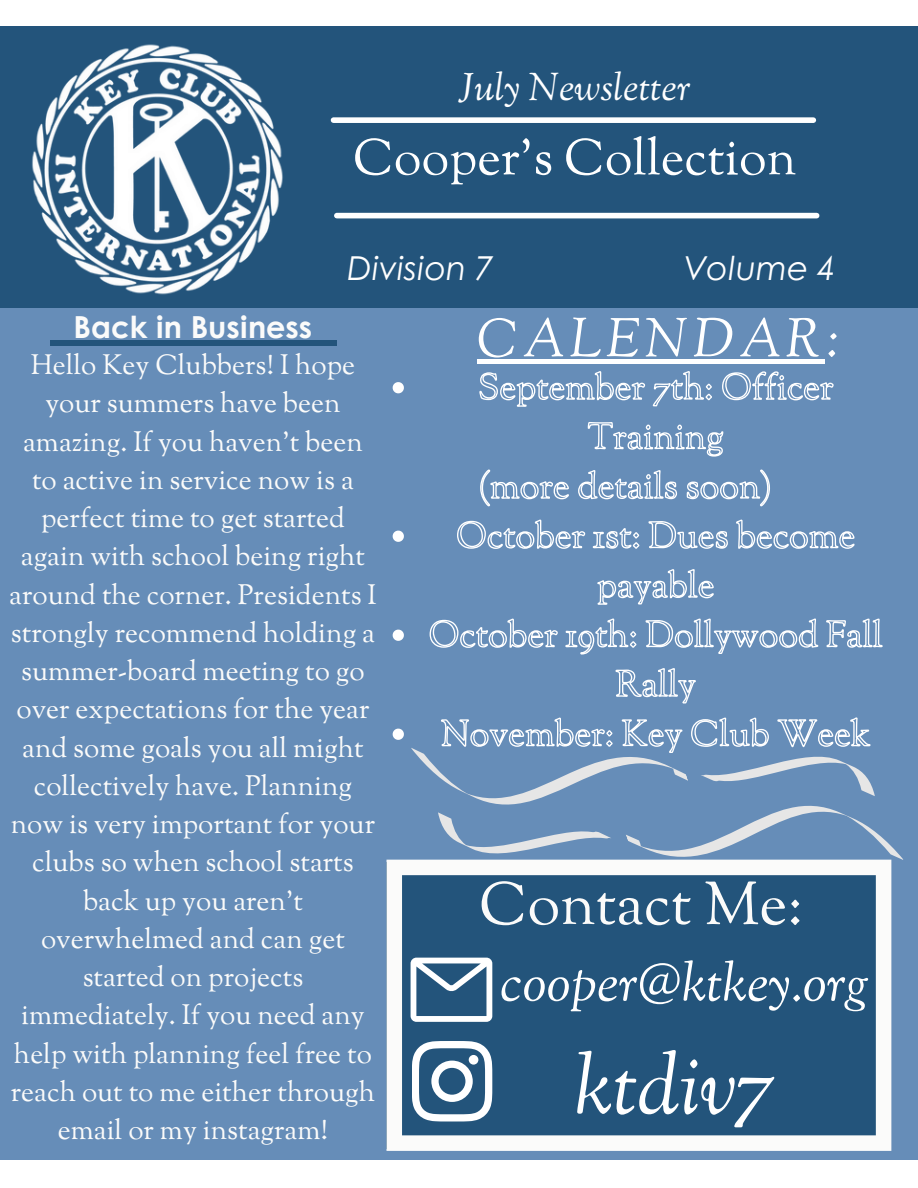
<style>
.page{position:relative;width:918px;height:1188px;background:#668db8}
.page>*{position:absolute;margin:0;border:0;box-sizing:border-box;transform-origin:0 0}
.t1{font:italic 84px "Sorts Mill Goudy";color:#fff}
.t2{font:60px "Sorts Mill Goudy";color:#fbfbfa}
.t3{font:italic 54px "Sorts Mill Goudy";color:#fff}
.t4{font:italic 54px "Sorts Mill Goudy";letter-spacing:.09em;color:#fff}
.t5{font:50.7px "Sorts Mill Goudy";color:#fff}
.t6{font:italic 38.4px "Sorts Mill Goudy";color:#fff}
.t7{font:italic 33px "Century Gothic";color:#fff}
.t8{font:700 30.3px "Century Gothic";color:#fbfbfa}
.t9{font:27.9px/38.2px "Sorts Mill Goudy";color:#fbfbfa;text-align:center}
</style>
<div class="page">
<div style="left:50px;top:341px;width:286px;height:5px;background:#23547b"></div>
<div style="left:0;top:16px;width:918px;height:299px;background:#23547b"></div>
<div style="left:0;top:0;width:918px;height:26px;background:#fff"></div>
<div style="left:337px;top:213px;width:480px;height:5px;background:#fff"></div>
<div style="left:334px;top:117px;width:479px;height:6px;background:#fff"></div>
<div style="left:0;top:1160px;width:918px;height:28px;background:#fff"></div>
<svg style="left:387px;top:860px;width:504px;height:291px;background:#f9f9f9"></svg>
<svg style="left:391px;top:862px;width:497px;height:285px;background:#3b6789"></svg>
<svg style="left:411px;top:958px;width:81px;height:64px;background:#7594ac"></svg>
<svg style="left:412px;top:1041px;width:80px;height:81px;background:#7d9ab1"></svg>
<div style="left:469px;top:1055px;width:9px;height:10px;background:#fff;border-radius:50%"></div>
<img style="left:32px;top:44px;width:251px;height:251px">
<svg style="left:411px;top:748px;width:25px;height:116px"></svg>
<svg style="left:393px;top:382px;width:11px;height:11px"></svg>
<svg style="left:479px;top:359px;width:355px;height:48px"></svg>
<svg style="left:587px;top:406px;width:137px;height:40px"></svg>
<svg style="left:480px;top:446px;width:290px;height:61px"></svg>
<svg style="left:393px;top:531px;width:11px;height:11px"></svg>
<svg style="left:457px;top:519px;width:398px;height:75px"></svg>
<svg style="left:393px;top:630px;width:11px;height:11px"></svg>
<svg style="left:429px;top:594px;width:454px;height:225px"></svg>
<svg style="left:393px;top:729px;width:11px;height:11px"></svg>
<svg style="left:625px;top:745px;width:279px;height:205px;fill:#23547b"></svg>
<svg style="left:436px;top:644px;width:441px;height:247px"></svg>
<hr style="left:477px;top:360px;width:348px;height:4px;background:#fff">
<p class="t6" style="left:459px;top:63px;width:233px">July Newsletter</p>
<p class="t5" style="left:353px;top:126px;width:445px">Cooper’s Collection</p>
<h5 class="t7" style="left:346px;top:243px;width:148px">Division 7</h5>
<p class="t7" style="left:683px;top:243px;width:153px">Volume 4</p>
<p class="t8" style="left:74px;top:304px;width:240px">Back in Business</p>
<h5 class="t9" style="left:9px;top:348px;width:369px">Hello Key Clubbers! I hope your summers have been amazing. If you haven’t been to active in service now is a perfect time to get started again with school being right around the corner. Presidents I strongly recommend holding a summer-board meeting to go over expectations for the year and some goals you all might collectively have. Planning now is very important for your clubs so when school starts back up you aren’t overwhelmed and can get started on projects immediately. If you need any help with planning feel free to reach out to me either through email or my instagram!</h5>
<p class="t4" style="left:477px;top:304px;width:366px">CALENDAR:</p>
<h2 class="t2" style="left:479px;top:866px;width:325px">Contact Me:</h2>
<p class="t3" style="left:500px;top:949px;width:371px">cooper@ktkey.org</p>
<p class="t1" style="left:575px;top:1033px;width:203px">ktdiv7</p>
</div>
